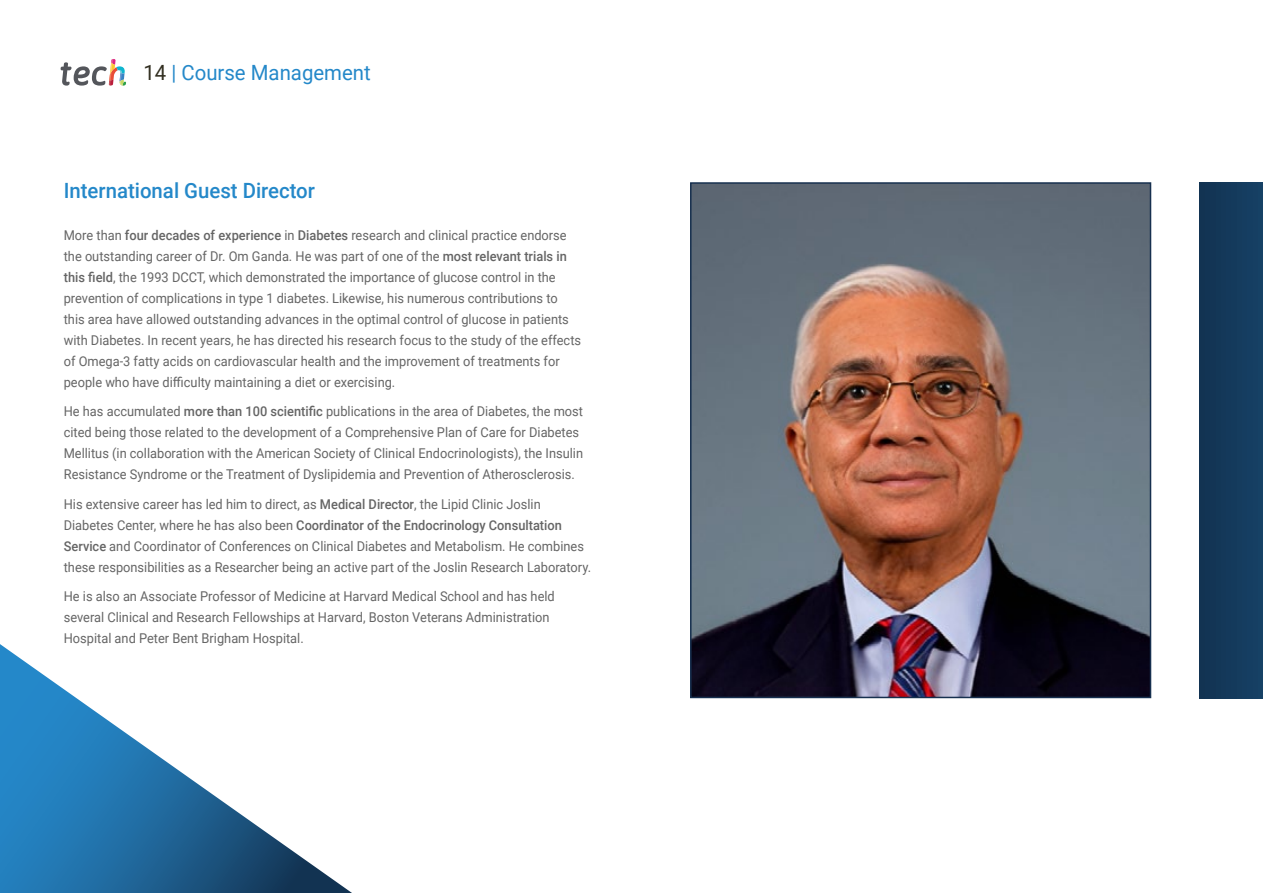
<style>
.page{position:relative;width:1263px;height:893px;background:#fff}
.page>*{position:absolute;margin:0;border:0;box-sizing:border-box;transform-origin:0 0}
.t1{font:500 21px "Roboto";color:#2488c9}
.t2{font:21px "Roboto";color:#2488c9}
.t3{font:13.5px/21px "Roboto";color:#656565;scale:.95 1}
.s1{color:#312e20}
.s2{font-weight:500}
</style>
<div class="page">
<img style="left:693px;top:185px;width:455px;height:510px">
<div style="left:690px;top:182px;width:461px;height:516px;border:2px solid #17304f"></div>
<svg style="left:0;top:644px;width:352px;height:249px"></svg>
<div style="left:1199px;top:182px;width:64px;height:516px;background:#14395b"></div>
<svg style="left:61px;top:59px;width:65px;height:27px"></svg>
<h1 class="t2" style="left:144px;top:57px;width:229px"><span class="s1">14</span> | Course Management</h1>
<h1 class="t1" style="left:64px;top:176px;width:253px">International Guest Director</h1>
<p class="t3" style="left:64px;top:224px;width:546px">More than <span class="s2">four decades of experience</span> in <span class="s2">Diabetes</span> research and clinical practice endorse the outstanding career of Dr. Om Ganda. He was part of one of the <span class="s2">most relevant trials in this field</span>, the 1993 DCCT, which demonstrated the importance of glucose control in the prevention of complications in type 1 diabetes. Likewise, his numerous contributions to this area have allowed outstanding advances in the optimal control of glucose in patients with Diabetes. In recent years, he has directed his research focus to the study of the effects of Omega-3 fatty acids on cardiovascular health and the improvement of treatments for people who have difficulty maintaining a diet or exercising.</p>
<p class="t3" style="left:64px;top:400px;width:548px">He has accumulated <span class="s2">more than 100 scientific</span> publications in the area of Diabetes, the most cited being those related to the development of a Comprehensive Plan of Care for Diabetes Mellitus (in collaboration with the American Society of Clinical Endocrinologists), the Insulin Resistance Syndrome or the Treatment of Dyslipidemia and Prevention of Atherosclerosis.</p>
<p class="t3" style="left:64px;top:493px;width:557px">His extensive career has led him to direct, as <span class="s2">Medical Director</span>, the Lipid Clinic Joslin Diabetes Center, where he has also been <span class="s2">Coordinator of the Endocrinology Consultation Service</span> and Coordinator of Conferences on Clinical Diabetes and Metabolism. He combines these responsibilities as a Researcher being an active part of the Joslin Research Laboratory.</p>
<p class="t3" style="left:64px;top:585px;width:518px">He is also an Associate Professor of Medicine at Harvard Medical School and has held several Clinical and Research Fellowships at Harvard, Boston Veterans Administration<br>Hospital and Peter Bent Brigham Hospital.</p>
</div>
